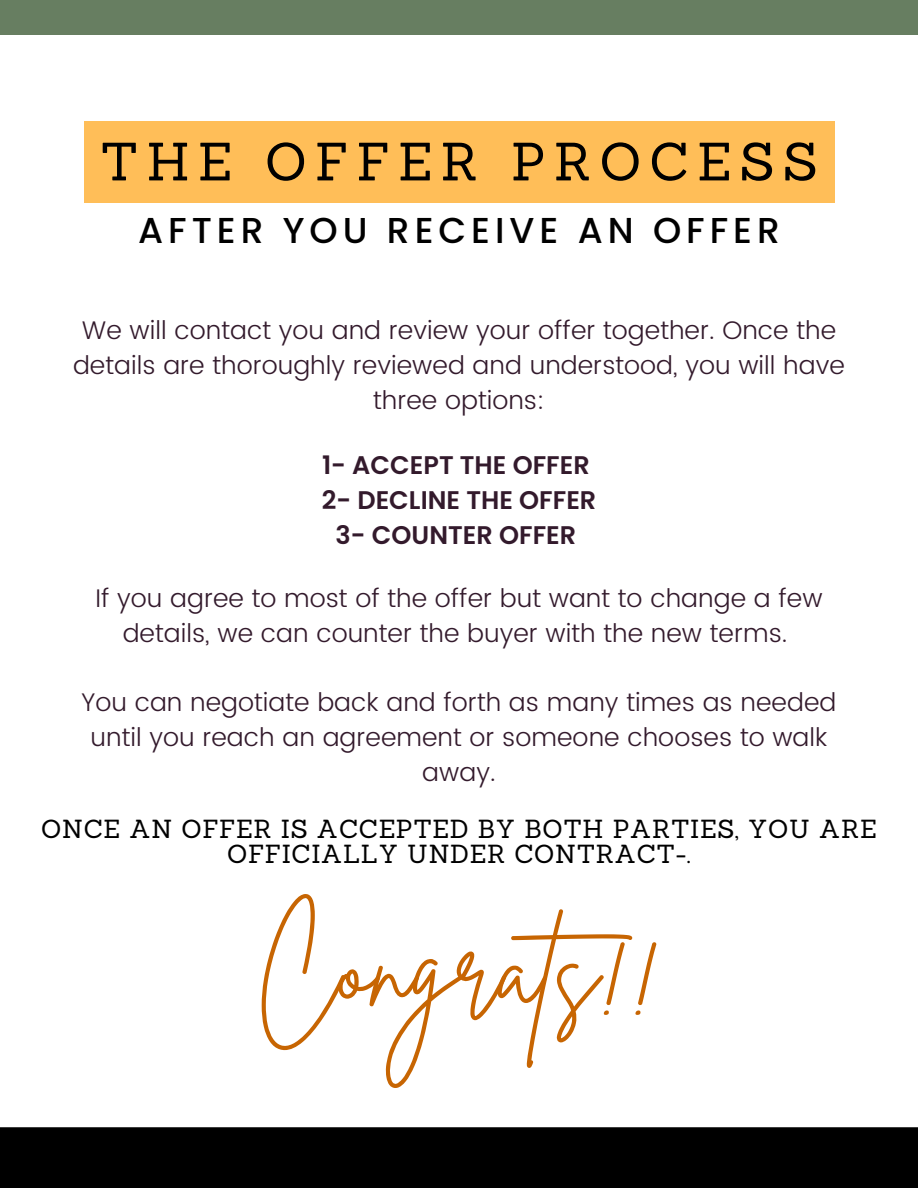
<style>
.page{position:relative;width:918px;height:1188px;background:#fff}
.page>*{position:absolute;margin:0;border:0;box-sizing:border-box;transform-origin:0 0}
.t1{font:108px "Brittany Signature";color:#c76502}
.t2{font:52.5px "Sanchez";letter-spacing:.155em;color:#000}
.t3{font:500 36px "Poppins";letter-spacing:.14em;color:#000}
.t4{font:300 25.5px/34.8px "Poppins";color:#331a2c;text-align:center}
.t5{font:25.5px/24.8px "Sanchez";letter-spacing:.025em;color:#000;text-align:center}
.t6{font:600 25.5px/34.8px "Poppins";color:#331a2c;text-align:center}
</style>
<div class="page">
<div style="left:84px;top:122px;width:750px;height:81px;background:#ffbe58"></div>
<div style="left:0;top:0;width:918px;height:34px;background:#677e61"></div>
<div style="left:0;top:1127px;width:918px;height:61px;background:#000"></div>
<h2 class="t2" style="left:100px;top:128px;width:719px">THE OFFER PROCESS</h2>
<h3 class="t3" style="left:138px;top:209px;width:643px">AFTER YOU RECEIVE AN OFFER</h3>
<p class="t4" style="left:73px;top:314px;width:773px">We will contact you and review your offer together. Once the details are thoroughly reviewed and understood, you will have three options:</p>
<p class="t6" style="left:322px;top:448px;width:276px">1- ACCEPT THE OFFER<br>2- DECLINE THE OFFER<br>3- COUNTER OFFER</p>
<p class="t4" style="left:95px;top:581px;width:729px">If you agree to most of the offer but want to change a few details, we can counter the buyer with the new terms.</p>
<p class="t4" style="left:82px;top:686px;width:756px">You can negotiate back and forth as many times as needed until you reach an agreement or someone chooses to walk away.</p>
<p class="t5" style="left:41px;top:817px;width:837px">ONCE AN OFFER IS ACCEPTED BY BOTH PARTIES, YOU ARE<br>OFFICIALLY UNDER CONTRACT-.</p>
<h1 class="t1" style="left:256px;top:900px;width:407px">Congrats!!</h1>
</div>
